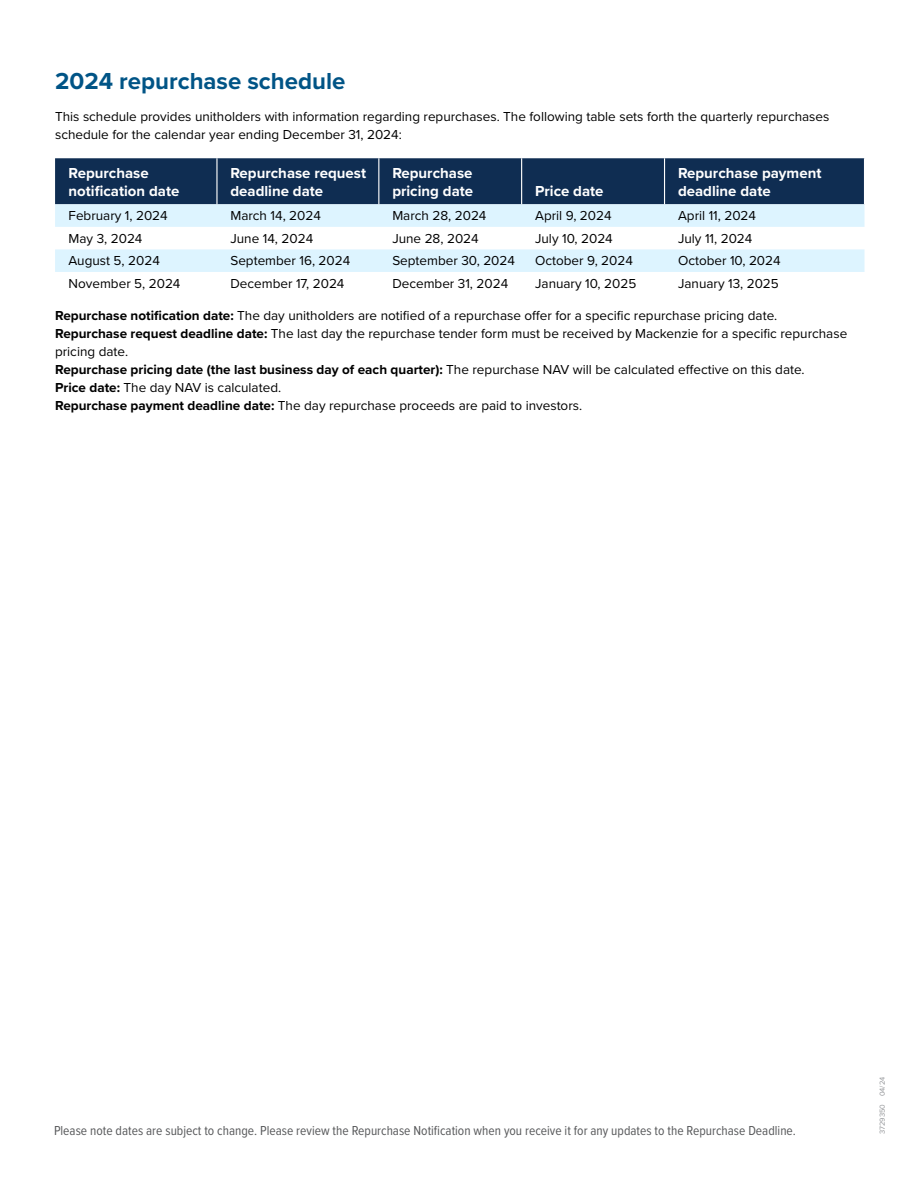
<style>
.page{position:relative;width:918px;height:1188px;background:#fff}
.page>*{position:absolute;margin:0;border:0;box-sizing:border-box;transform-origin:0 0}
.t1{font:700 24px "Proxima Nova";color:#005486}
.table-header{font:700 15px/18px "Proxima Nova";color:#fff}
.body{font:13.5px/18px "Proxima Nova";color:#000}
.Disclaimer{font:13.5px "Proxima Nova Cond";color:#58595b}
.body-2{font:700 13.5px "Proxima Nova";color:#000}
.t2{font:7.5px "Proxima Nova";color:#939598}
.s1{font-weight:700}
.s2{font-weight:400}
</style>
<div class="page">
<div style="left:55px;top:158px;width:809px;height:46px;background:#0f2d52"></div>
<svg style="left:55px;top:204px;width:810px;height:68px;fill:#ddf4ff"></svg>
<hr style="left:664px;top:158px;width:1px;height:46px;background:#fff">
<hr style="left:216px;top:158px;width:2px;height:46px;background:#fff">
<hr style="left:378px;top:158px;width:1px;height:46px;background:#fff">
<hr style="left:521px;top:158px;width:1px;height:46px;background:#fff">
<h2 class="t1" style="left:55px;top:63px;width:292px">2024 repurchase schedule</h2>
<p class="body" style="left:55px;top:107px;width:776px">This schedule provides unitholders with information regarding repurchases. The following table sets forth the quarterly repurchases schedule for the calendar year ending December 31, 2024:</p>
<p class="table-header" style="left:69px;top:163px;width:112px">Repurchase notification date</p>
<p class="table-header" style="left:230px;top:163px;width:137px">Repurchase request deadline date</p>
<p class="table-header" style="left:392px;top:163px;width:82px">Repurchase pricing date</p>
<p class="table-header" style="left:678px;top:163px;width:145px">Repurchase payment deadline date</p>
<p class="table-header" style="left:535px;top:181px;width:70px">Price date</p>
<p class="body" style="left:69px;top:206px;width:101px">February 1, 2024</p>
<p class="body" style="left:230px;top:206px;width:92px">March 14, 2024</p>
<p class="body" style="left:392px;top:206px;width:96px">March 28, 2024</p>
<p class="body" style="left:535px;top:206px;width:78px">April 9, 2024</p>
<p class="body" style="left:678px;top:206px;width:80px">April 11, 2024</p>
<p class="body" style="left:69px;top:229px;width:75px">May 3, 2024</p>
<p class="body" style="left:230px;top:229px;width:84px">June 14, 2024</p>
<p class="body" style="left:392px;top:229px;width:88px">June 28, 2024</p>
<p class="body" style="left:535px;top:229px;width:79px">July 10, 2024</p>
<p class="body" style="left:678px;top:229px;width:76px">July 11, 2024</p>
<p class="body" style="left:69px;top:251px;width:93px">August 5, 2024</p>
<p class="body" style="left:230px;top:251px;width:121px">September 16, 2024</p>
<p class="body" style="left:392px;top:251px;width:124px">September 30, 2024</p>
<p class="body" style="left:535px;top:251px;width:99px">October 9, 2024</p>
<p class="body" style="left:678px;top:251px;width:104px">October 10, 2024</p>
<p class="body" style="left:69px;top:274px;width:113px">November 5, 2024</p>
<p class="body" style="left:230px;top:274px;width:116px">December 17, 2024</p>
<p class="body" style="left:392px;top:274px;width:117px">December 31, 2024</p>
<p class="body" style="left:535px;top:274px;width:103px">January 10, 2025</p>
<p class="body" style="left:678px;top:274px;width:102px">January 13, 2025</p>
<p class="body" style="left:55px;top:306px;width:724px"><span class="s1">Repurchase notification date:</span> The day unitholders are notified of a repurchase offer for a specific repurchase pricing date.</p>
<p class="body" style="left:55px;top:324px;width:794px"><span class="s1">Repurchase request deadline date:</span> The last day the repurchase tender form must be received by Mackenzie for a specific repurchase pricing date.</p>
<p class="body-2" style="left:55px;top:359px;width:751px">Repurchase pricing date (the last business day of each quarter): <span class="s2">The repurchase NAV will be calculated effective on this date.</span></p>
<p class="body" style="left:55px;top:378px;width:228px"><span class="s1">Price date:</span> The day NAV is calculated.</p>
<p class="body" style="left:55px;top:396px;width:529px"><span class="s1">Repurchase payment deadline date:</span> The day repurchase proceeds are paid to investors.</p>
<p class="Disclaimer" style="left:54px;top:1121px;width:743px">Please note dates are subject to change. Please review the Repurchase Notification when you receive it for any updates to the Repurchase Deadline.</p>
<p class="t2" style="left:877px;top:1134px;width:59px;rotate:-90deg">3729350 04/24</p>
</div>
